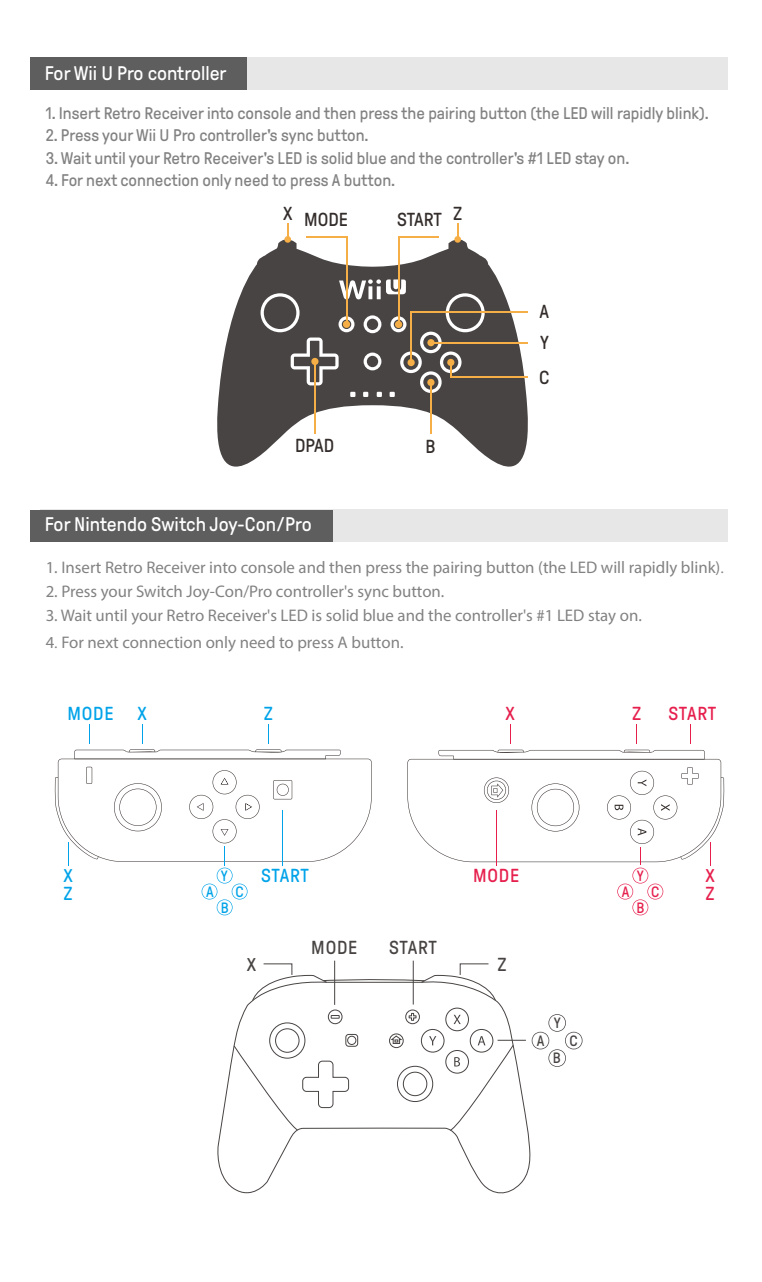
<style>
.page{position:relative;width:762px;height:1282px;background:#fff}
.page>*{position:absolute;margin:0;border:0;box-sizing:border-box;transform-origin:0 0}
.t1{font:19.65px "GT Pressura Pro";color:#fff}
.t2{font:18.9px/31px "GT Pressura Pro";color:#332d2b}
.t3{font:18.9px "GT Pressura Pro";letter-spacing:.04em;color:#00a3e9}
.t4{font:18.9px "GT Pressura Pro";letter-spacing:.04em;color:#e61f4d}
.t5{font:18.9px "GT Pressura Pro";letter-spacing:.04em;color:#484443}
.t6{font:18.45px "GT Pressura Pro";color:#00a3e9}
.t7{font:18.45px "GT Pressura Pro";color:#e61f4d}
.t8{font:18.45px "GT Pressura Pro";color:#484443}
.t9{font:16.8px "Myriad Pro";color:#828283}
.t10{font:16.8px "GT Pressura Pro";color:#828283}
.t11{font:15px "GT Pressura Pro";color:#00a3e9}
.t12{font:15px "GT Pressura Pro";color:#e61f4d}
.t13{font:15px "GT Pressura Pro";color:#484443}
.s1{font-family:"Malgun Gothic"}
</style>
<div class="page">
<div style="left:41px;top:57px;width:687px;height:32px;background:#e8e7e7"></div>
<div style="left:30px;top:57px;width:216px;height:32px;background:#5f5e5e"></div>
<svg style="left:217px;top:234px;width:311px;height:233px;fill:#484443"></svg>
<div style="left:449px;top:296px;width:32px;height:33px;background:#484443;border-radius:50%"></div>
<svg style="left:443px;top:355px;width:15px;height:15px"></svg>
<svg style="left:403px;top:355px;width:15px;height:15px"></svg>
<svg style="left:423px;top:374px;width:15px;height:15px"></svg>
<div style="left:264px;top:296px;width:32px;height:33px;background:#484443;border-radius:50%"></div>
<svg style="left:423px;top:335px;width:15px;height:15px"></svg>
<hr style="left:314px;top:361px;width:1px;height:72px;background:#f6af46">
<div style="left:311px;top:358px;width:7px;height:7px;background:#f6af46;border-radius:50%"></div>
<div style="left:447px;top:359px;width:7px;height:7px;background:#f6af46;border-radius:50%"></div>
<hr style="left:430px;top:382px;width:1px;height:51px;background:#f6af46">
<div style="left:427px;top:379px;width:7px;height:7px;background:#f6af46;border-radius:50%"></div>
<hr style="left:432px;top:342px;width:96px;height:1px;background:#f6af46">
<div style="left:427px;top:339px;width:7px;height:7px;background:#f6af46;border-radius:50%"></div>
<hr style="left:410px;top:311px;width:1px;height:51px;background:#f6af46">
<div style="left:407px;top:359px;width:7px;height:7px;background:#f6af46;border-radius:50%"></div>
<hr style="left:410px;top:311px;width:118px;height:1px;background:#f6af46">
<hr style="left:398px;top:236px;width:1px;height:88px;background:#f6af46">
<div style="left:395px;top:321px;width:7px;height:7px;background:#f6af46;border-radius:50%"></div>
<hr style="left:346px;top:236px;width:1px;height:88px;background:#f6af46">
<div style="left:343px;top:320px;width:7px;height:8px;background:#f6af46;border-radius:50%"></div>
<hr style="left:398px;top:236px;width:41px;height:1px;background:#f6af46">
<hr style="left:306px;top:236px;width:41px;height:1px;background:#f6af46">
<hr style="left:450px;top:376px;width:78px;height:2px;background:#f6af46">
<svg style="left:457px;top:223px;width:1px;height:13px"></svg>
<div style="left:454px;top:236px;width:7px;height:7px;background:#f6af46;border-radius:50%"></div>
<svg style="left:287px;top:223px;width:1px;height:13px"></svg>
<div style="left:284px;top:236px;width:7px;height:7px;background:#f6af46;border-radius:50%"></div>
<div style="left:41px;top:509px;width:687px;height:32px;background:#e8e7e7"></div>
<div style="left:30px;top:509px;width:302px;height:32px;background:#5f5e5e"></div>
<svg style="left:217px;top:998px;width:314px;height:196px"></svg>
<div style="left:269px;top:1022px;width:36px;height:36px;border:1px solid #484443;border-radius:50%"></div>
<div style="left:275px;top:1028px;width:24px;height:24px;border:1px solid #484443;border-radius:50%"></div>
<div style="left:328px;top:1009px;width:14px;height:14px;border:1px solid #484443;border-radius:50%"></div>
<div style="left:405px;top:1009px;width:14px;height:14px;border:1px solid #484443;border-radius:50%"></div>
<div style="left:389px;top:1033px;width:14px;height:14px;border:1px solid #484443;border-radius:50%"></div>
<div style="left:345px;top:1034px;width:13px;height:12px;border:1px solid #484443;border-radius:3px"></div>
<div style="left:347px;top:1035px;width:9px;height:9px;border:1px solid #484443;border-radius:50%"></div>
<div style="left:397px;top:1065px;width:36px;height:36px;border:1px solid #484443;border-radius:50%"></div>
<div style="left:403px;top:1071px;width:24px;height:24px;border:1px solid #484443;border-radius:50%"></div>
<div style="left:421px;top:1029px;width:23px;height:23px;border:1px solid #484443;border-radius:50%"></div>
<div style="left:470px;top:1029px;width:23px;height:23px;border:1px solid #484443;border-radius:50%"></div>
<div style="left:445px;top:1007px;width:23px;height:23px;border:1px solid #484443;border-radius:50%"></div>
<div style="left:445px;top:1050px;width:23px;height:23px;border:1px solid #484443;border-radius:50%"></div>
<svg style="left:391px;top:1035px;width:11px;height:8px"></svg>
<svg style="left:234px;top:1045px;width:115px;height:85px"></svg>
<svg style="left:453px;top:1014px;width:7px;height:9px"></svg>
<svg style="left:429px;top:1035px;width:7px;height:10px"></svg>
<svg style="left:331px;top:1015px;width:8px;height:3px"></svg>
<svg style="left:408px;top:1012px;width:8px;height:8px"></svg>
<hr style="left:334px;top:960px;width:1px;height:44px;background:#484443">
<hr style="left:413px;top:960px;width:1px;height:44px;background:#484443">
<svg style="left:450px;top:1035px;width:75px;height:95px"></svg>
<svg style="left:252px;top:963px;width:243px;height:37px"></svg>
<svg style="left:55px;top:724px;width:316px;height:191px"></svg>
<svg style="left:407px;top:724px;width:317px;height:191px"></svg>
<svg style="left:531px;top:1014px;width:51px;height:52px"></svg>
<p class="t1" style="left:45px;top:65px;width:183px">For Wii U Pro controller</p>
<p class="t10" style="left:46px;top:106px;width:664px">1. Insert Retro Receiver into console and then press the pairing button (the LED will rapidly blink).</p>
<p class="t10" style="left:46px;top:129px;width:324px">2. Press your Wii U Pro controller's sync button.</p>
<p class="t10" style="left:46px;top:151px;width:585px">3. Wait until your Retro Receiver's LED is solid blue and the controller's #1 LED stay on.</p>
<p class="t10" style="left:46px;top:173px;width:351px">4. For next connection only need to press A button.</p>
<p class="t2" style="left:283px;top:199px;width:11px">X</p>
<p class="t2" style="left:453px;top:199px;width:11px">Z</p>
<p class="t2" style="left:304px;top:206px;width:45px">MODE</p>
<p class="t2" style="left:397px;top:206px;width:46px">START</p>
<p class="t2" style="left:295px;top:431px;width:40px">DPAD</p>
<p class="t2" style="left:425px;top:433px;width:11px">B</p>
<p class="t2" style="left:539px;top:298px;width:11px">A<br>Y</p>
<p class="t2" style="left:539px;top:363px;width:12px">C</p>
<p class="t1" style="left:45px;top:516px;width:268px">For Nintendo Switch Joy-Con/Pro</p>
<p class="t9" style="left:46px;top:560px;width:679px">1. Insert Retro Receiver into console and then press the pairing button (the LED will rapidly blink)<span class="s1">.</span></p>
<p class="t9" style="left:46px;top:584px;width:400px">2. Press your Switch Joy-Con/Pro controller's sync button.</p>
<p class="t9" style="left:46px;top:608px;width:597px">3. Wait until your Retro Receiver's LED is solid blue and the controller's #1 LED stay on.</p>
<p class="t9" style="left:46px;top:635px;width:359px">4<span class="s1">.</span> For next connection only need to press A button.</p>
<p class="t3" style="left:67px;top:705px;width:48px">MODE</p>
<p class="t3" style="left:137px;top:705px;width:11px">X</p>
<p class="t3" style="left:264px;top:705px;width:11px">Z</p>
<p class="t4" style="left:505px;top:705px;width:11px">X</p>
<p class="t4" style="left:632px;top:705px;width:11px">Z</p>
<p class="t4" style="left:668px;top:705px;width:49px">START</p>
<p class="t6" style="left:63px;top:868px;width:11px">X</p>
<p class="t3" style="left:63px;top:885px;width:11px">Z</p>
<p class="t11" style="left:221px;top:869px;width:9px">Y</p>
<p class="t3" style="left:261px;top:867px;width:49px">START</p>
<p class="t11" style="left:206px;top:885px;width:9px">A</p>
<p class="t11" style="left:235px;top:885px;width:10px">C</p>
<p class="t11" style="left:221px;top:901px;width:9px">B</p>
<p class="t4" style="left:473px;top:867px;width:48px">MODE</p>
<p class="t7" style="left:705px;top:868px;width:11px">X</p>
<p class="t4" style="left:705px;top:885px;width:11px">Z</p>
<p class="t12" style="left:636px;top:869px;width:9px">Y</p>
<p class="t12" style="left:651px;top:885px;width:10px">C</p>
<p class="t12" style="left:621px;top:885px;width:9px">A</p>
<p class="t12" style="left:636px;top:901px;width:9px">B</p>
<p class="t5" style="left:311px;top:939px;width:48px">MODE</p>
<p class="t5" style="left:389px;top:939px;width:49px">START</p>
<p class="t8" style="left:247px;top:956px;width:11px">X</p>
<p class="t5" style="left:497px;top:956px;width:11px">Z</p>
<p class="t13" style="left:553px;top:1016px;width:9px">Y</p>
<p class="t13" style="left:536px;top:1034px;width:9px">A</p>
<p class="t13" style="left:569px;top:1034px;width:10px">C</p>
<p class="t13" style="left:553px;top:1051px;width:9px">B</p>
</div>
